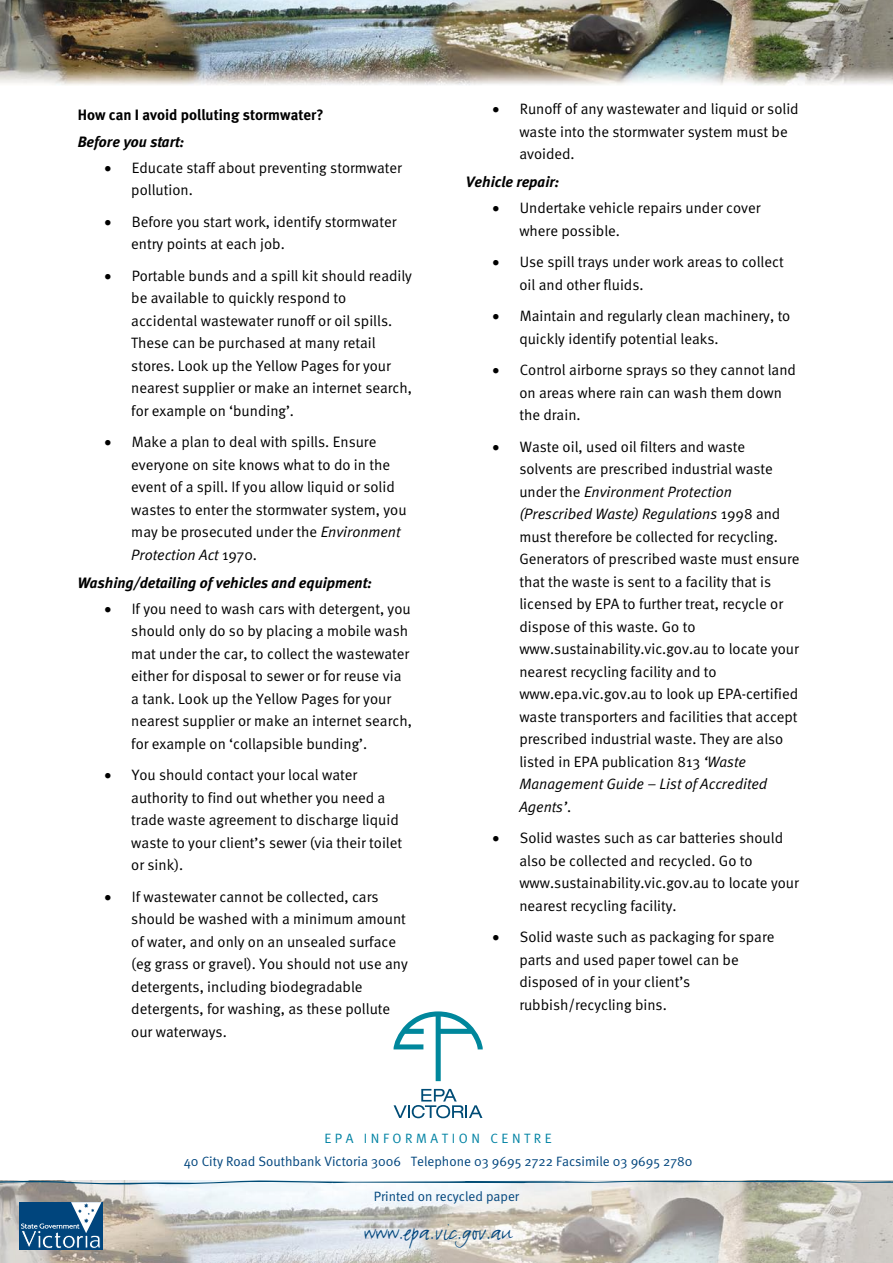
<style>
.page{position:relative;width:893px;height:1263px;background:#fff}
.page>*{position:absolute;margin:0;border:0;box-sizing:border-box;transform-origin:0 0}
.t1{font:25.5px "FF Justlefthand";color:#00457d}
.t2{font:15px/22.5px "Meta Normal";color:#000}
.t3{font:italic 700 15px "Meta";color:#000}
.t4{font:700 15px "Meta";color:#000}
.t5{font:13.5px "Meta Normal";color:#00457d}
.t6{font:13.5px "Meta Normal";letter-spacing:.265em;color:#0182a3}
.s1{font-style:italic}
</style>
<div class="page">
<img style="left:0;top:0;width:893px;height:85px">
<img style="left:0;top:1185px;width:893px;height:78px">
<svg style="left:394px;top:1089px;width:88px;height:29px"></svg>
<svg style="left:393px;top:1011px;width:90px;height:70px"></svg>
<svg style="left:0;top:1180px;width:893px;height:5px"></svg>
<svg style="left:19px;top:1202px;width:83px;height:48px;background:#366c98"></svg>
<p class="t4" style="left:78px;top:106px;width:247px">How can I avoid polluting stormwater?</p>
<p class="t3" style="left:78px;top:132px;width:108px">Before you start:</p>
<p class="t2" style="left:131px;top:156px;width:272px">Educate staff about preventing stormwater pollution.</p>
<p class="t2" style="left:131px;top:210px;width:267px">Before you start work, identify stormwater entry points at each job.</p>
<p class="t2" style="left:131px;top:264px;width:282px">Portable bunds and a spill kit should readily be available to quickly respond to accidental wastewater runoff or oil spills.<br>These can be purchased at many retail stores. Look up the Yellow Pages for your nearest supplier or make an internet search, for example on ‘bunding’.</p>
<p class="t2" style="left:131px;top:431px;width:277px">Make a plan to deal with spills. Ensure everyone on site knows what to do in the event of a spill. If you allow liquid or solid wastes to enter the stormwater system, you may be prosecuted under the <span class="s1">Environment Protection Act</span> 1970.</p>
<p class="t3" style="left:78px;top:573px;width:295px">Washing/detailing of vehicles and equipment:</p>
<p class="t2" style="left:131px;top:597px;width:282px">If you need to wash cars with detergent, you should only do so by placing a mobile wash mat under the car, to collect the wastewater either for disposal to sewer or for reuse via a tank. Look up the Yellow Pages for your nearest supplier or make an internet search, for example on ‘collapsible bunding’.</p>
<p class="t2" style="left:131px;top:764px;width:272px">You should contact your local water authority to find out whether you need a trade waste agreement to discharge liquid waste to your client’s sewer (via their toilet or sink).</p>
<p class="t2" style="left:131px;top:885px;width:278px">If wastewater cannot be collected, cars should be washed with a minimum amount of water, and only on an unsealed surface (eg grass or gravel). You should not use any detergents, including biodegradable detergents, for washing, as these pollute our waterways.</p>
<p class="t2" style="left:519px;top:98px;width:281px">Runoff of any wastewater and liquid or solid waste into the stormwater system must be avoided.</p>
<p class="t3" style="left:466px;top:173px;width:95px">Vehicle repair:</p>
<p class="t2" style="left:519px;top:197px;width:243px">Undertake vehicle repairs under cover where possible.</p>
<p class="t2" style="left:519px;top:251px;width:266px">Use spill trays under work areas to collect oil and other fluids.</p>
<p class="t2" style="left:519px;top:305px;width:272px">Maintain and regularly clean machinery, to quickly identify potential leaks.</p>
<p class="t2" style="left:519px;top:359px;width:278px">Control airborne sprays so they cannot land on areas where rain can wash them down the drain.</p>
<p class="t2" style="left:519px;top:435px;width:282px">Waste oil, used oil filters and waste solvents are prescribed industrial waste under the <span class="s1">Environment Protection (Prescribed Waste) Regulations</span> 1998 and must therefore be collected for recycling.<br>Generators of prescribed waste must ensure that the waste is sent to a facility that is licensed by EPA to further treat, recycle or dispose of this waste. Go to www.sustainability.vic.gov.au to locate your nearest recycling facility and to www.epa.vic.gov.au to look up EPA-certified waste transporters and facilities that accept prescribed industrial waste. They are also listed in EPA publication 813 <span class="s1">‘Waste Management Guide – List of Accredited Agents’</span>.</p>
<p class="t2" style="left:519px;top:827px;width:281px">Solid wastes such as car batteries should also be collected and recycled. Go to www.sustainability.vic.gov.au to locate your nearest recycling facility.</p>
<p class="t2" style="left:519px;top:926px;width:257px">Solid waste such as packaging for spare parts and used paper towel can be disposed of in your client’s rubbish/recycling bins.</p>
<p class="t6" style="left:324px;top:1131px;width:229px">EPA INFORMATION CENTRE</p>
<p class="t5" style="left:184px;top:1153px;width:510px">40 City Road Southbank Victoria 3006 Telephone 03 9695 2722 Facsimile 03 9695 2780</p>
<p class="t5" style="left:374px;top:1188px;width:147px">Printed on recycled paper</p>
<h1 class="t1" style="left:364px;top:1216px;width:149px">www.epa.vic.gov.au</h1>
</div>
